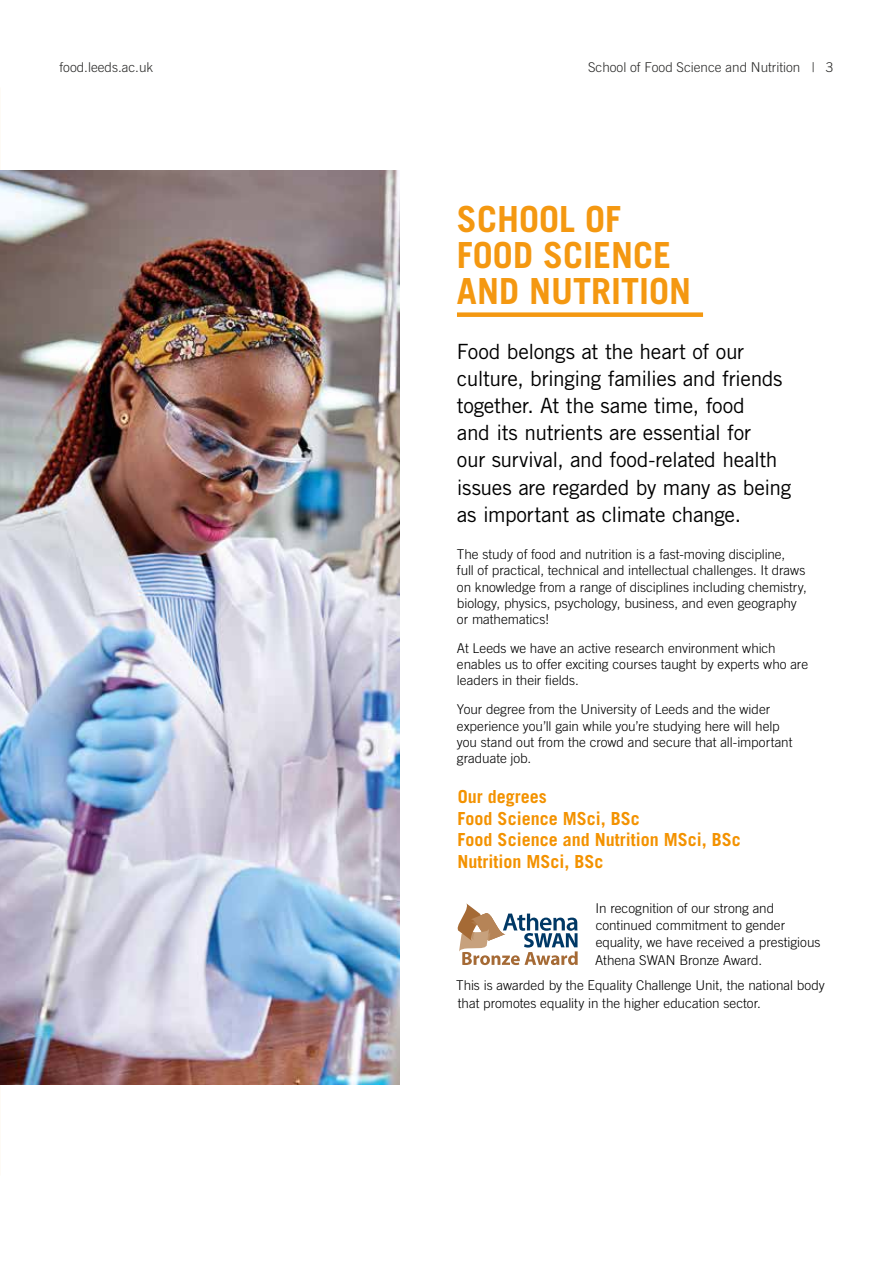
<style>
.page{position:relative;width:893px;height:1263px;background:#fff}
.page>*{position:absolute;margin:0;border:0;box-sizing:border-box;transform-origin:0 0}
.t1{font:700 36px/36px "Trade Gothic";color:#f49811}
.t2{font:21px/27px "Trade Gothic";letter-spacing:-.02em;color:#000}
.t3{font:700 18px/21.6px "Trade Gothic";color:#f39200}
.t4{font:300 13.5px/16.2px "Trade Gothic";letter-spacing:-.005em;color:#000}
.t5{font:300 13.5px "Trade Gothic";color:#282827}
</style>
<div class="page">
<div style="left:457px;top:312px;width:246px;height:5px;background:#f49811"></div>
<img style="left:0;top:170px;width:400px;height:914px">
<svg style="left:457px;top:903px;width:121px;height:62px"></svg>
<p class="t5" style="left:60px;top:59px;width:95px">food.leeds.ac.uk</p>
<p class="t5" style="left:588px;top:59px;width:247px">School of Food Science and Nutrition | 3</p>
<h1 class="t1" style="left:457px;top:201px;width:236px">SCHOOL OF<br>FOOD SCIENCE<br>AND NUTRITION</h1>
<p class="t2" style="left:457px;top:338px;width:336px">Food belongs at the heart of our culture, bringing families and friends together. At the same time, food<br>and its nutrients are essential for<br>our survival, and food-related health issues are regarded by many as being as important as climate change.</p>
<p class="t4" style="left:457px;top:546px;width:351px">The study of food and nutrition is a fast-moving discipline,<br>full of practical, technical and intellectual challenges. It draws on knowledge from a range of disciplines including chemistry, biology, physics, psychology, business, and even geography or mathematics!</p>
<p class="t4" style="left:457px;top:640px;width:353px">At Leeds we have an active research environment which enables us to offer exciting courses taught by experts who are leaders in their fields.</p>
<p class="t4" style="left:457px;top:701px;width:337px">Your degree from the University of Leeds and the wider experience you’ll gain while you’re studying here will help you stand out from the crowd and secure that all-important graduate job.</p>
<h3 class="t3" style="left:457px;top:786px;width:285px">Our degrees<br>Food Science MSci, BSc<br>Food Science and Nutrition MSci, BSc<br>Nutrition MSci, BSc</h3>
<p class="t4" style="left:595px;top:899px;width:227px;line-height:17.2px">In recognition of our strong and continued commitment to gender equality, we have received a prestigious<br>Athena SWAN Bronze Award.</p>
<p class="t4" style="left:456px;top:977px;width:370px;line-height:17.2px">This is awarded by the Equality Challenge Unit, the national body that promotes equality in the higher education sector.</p>
</div>
